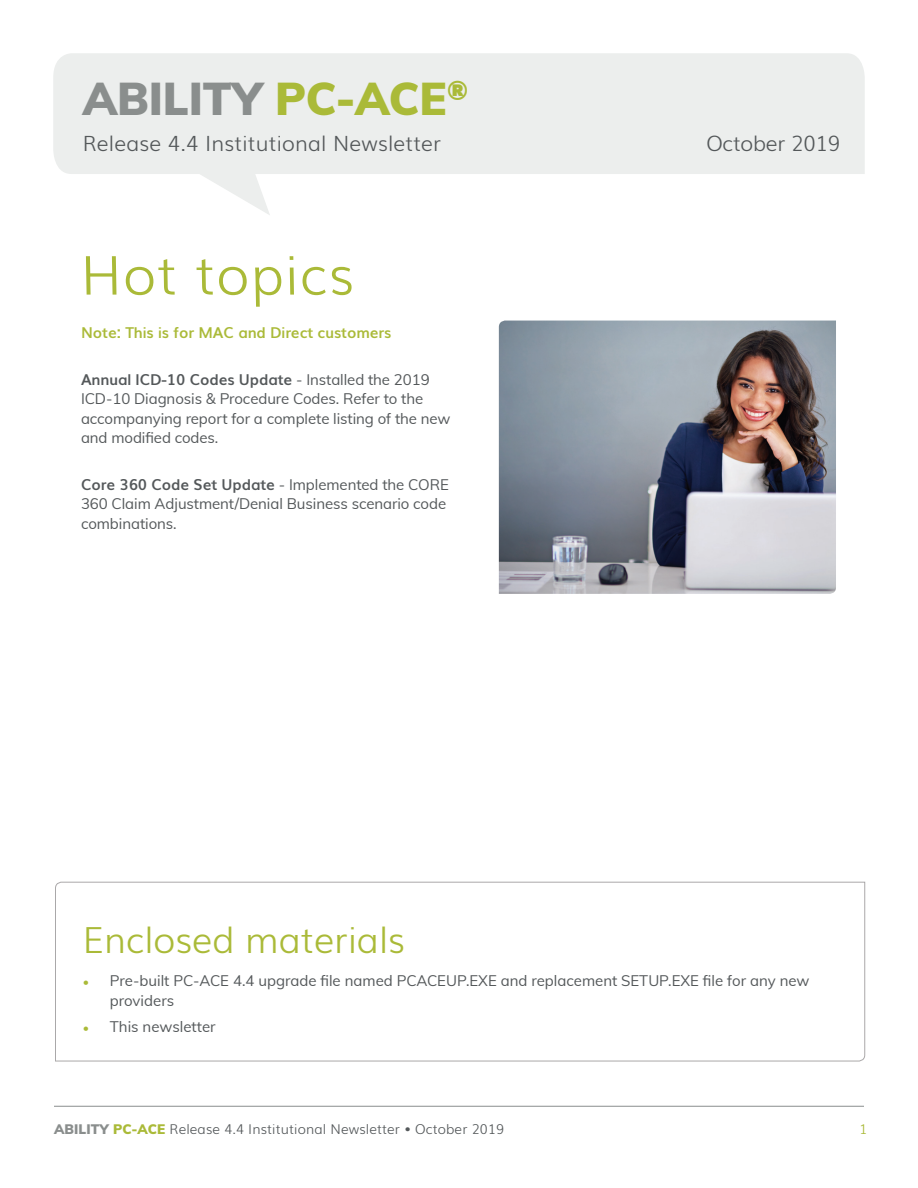
<style>
.page{position:relative;width:918px;height:1188px;background:#fff}
.page>*{position:absolute;margin:0;border:0;box-sizing:border-box;transform-origin:0 0}
.t1{font:300 54px "Muli";color:#aaba38}
.t2{font:900 45px "Muli";color:#8a8e8d}
.t3{font:300 36px "Muli";color:#aaba38}
.t4{font:300 21px "Muli";letter-spacing:.01em;color:#54585a}
.t5{font:300 21px "Muli";letter-spacing:-.01em;color:#54585a}
.t6{font:15px/19.5px "Muli";letter-spacing:-.005em;color:#54585a}
.t7{font:700 15px "Muli";letter-spacing:-.005em;color:#aaba38}
.t8{font:300 13.5px "Muli";letter-spacing:.01em;color:#54585a}
.t9{font:300 13.5px "Muli";color:#aaba38}
.s1{color:#aaba38}
.s2{font-weight:700}
.s3{font-size:12px;color:#aaba38}
.s4{font-weight:900;color:#8a8e8d}
.s5{font-weight:900;color:#aaba38}
</style>
<div class="page">
<hr style="left:54px;top:1106px;width:810px;height:1px;background:#8a8e8d">
<svg style="left:53px;top:53px;width:812px;height:162px"></svg>
<img style="left:499px;top:321px;width:337px;height:273px">
<svg style="left:55px;top:881px;width:811px;height:181px"></svg>
<h2 class="t2" style="left:83px;top:66px;width:387px">ABILITY <span class="s1">PC-ACE</span><sup>®</sup></h2>
<h3 class="t4" style="left:83px;top:127px;width:360px">Release 4.4 Institutional Newsletter</h3>
<h3 class="t5" style="left:706px;top:127px;width:135px">October 2019</h3>
<h1 class="t1" style="left:81px;top:232px;width:276px">Hot topics</h1>
<p class="t7" style="left:81px;top:321px;width:312px">Note: This is for MAC and Direct customers</p>
<p class="t6" style="left:81px;top:369px;width:371px"><span class="s2">Annual ICD-10 Codes Update</span> - Installed the 2019<br>ICD-10 Diagnosis &amp; Procedure Codes. Refer to the accompanying report for a complete listing of the new and modified codes.</p>
<p class="t6" style="left:81px;top:474px;width:369px"><span class="s2">Core 360 Code Set Update</span> - Implemented the CORE<br>360 Claim Adjustment/Denial Business scenario code combinations.</p>
<h3 class="t3" style="left:83px;top:912px;width:324px">Enclosed materials</h3>
<p class="t6" style="left:110px;top:971px;width:701px;text-indent:-27px"><span class="s3">•</span> Pre-built PC-ACE 4.4 upgrade file named PCACEUP.EXE and replacement SETUP.EXE file for any new providers</p>
<p class="t6" style="left:83px;top:1016px;width:134px"><span class="s3">•</span> This newsletter</p>
<p class="t8" style="left:54px;top:1118px;width:452px"><span class="s4">ABILITY</span> <span class="s5">PC-ACE</span> Release 4.4 Institutional Newsletter • October 2019</p>
<p class="t9" style="left:859px;top:1118px;width:9px">1</p>
</div>
